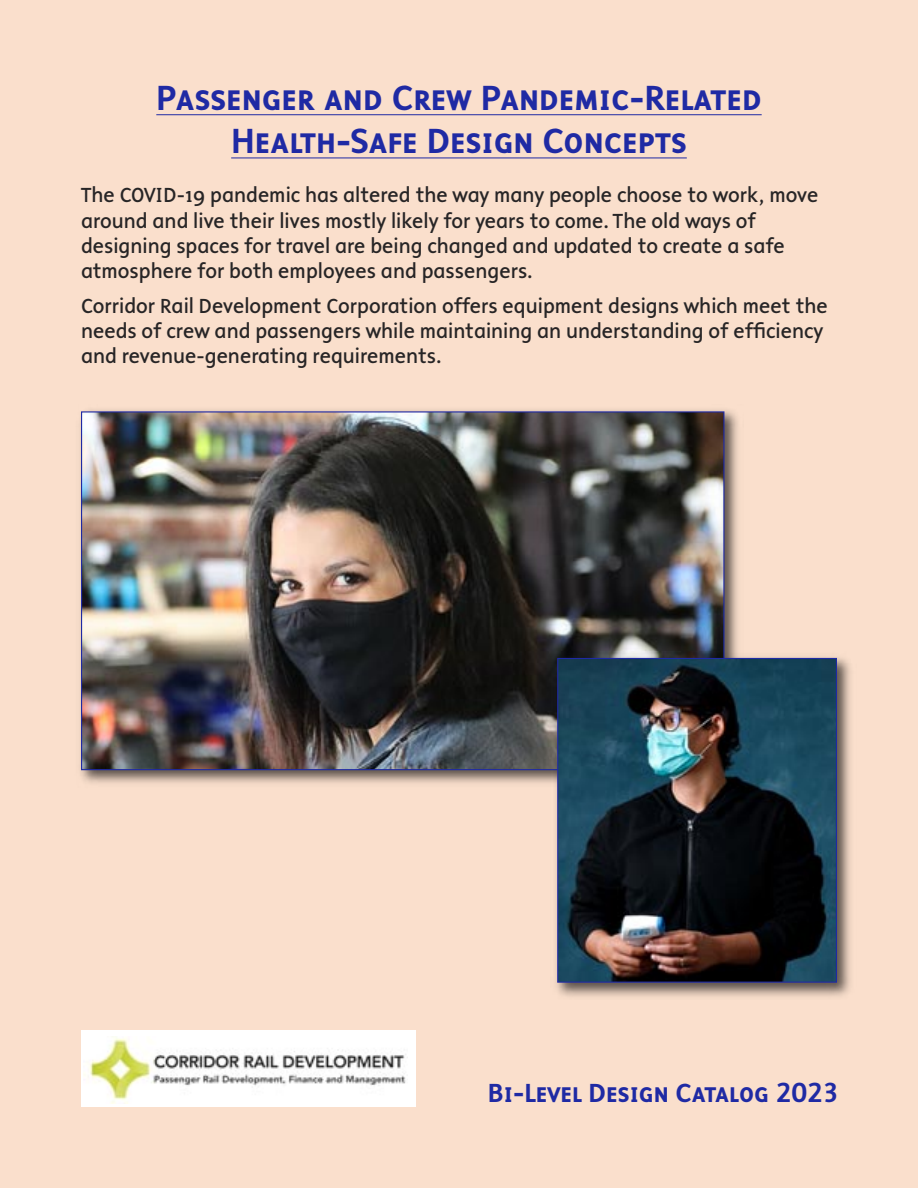
<style>
.page{position:relative;width:918px;height:1188px;background:#fadfcc}
.page>*{position:absolute;margin:0;border:0;box-sizing:border-box;transform-origin:0 0}
.t1{font:500 36px "Malcom Expert";color:#1f2aa4}
.t2{font:500 27px "Malcom Expert";color:#1f2aa4}
.t3{font:21px/25.2px "Malcom";color:#272526}
</style>
<div class="page">
<div style="left:81px;top:1030px;width:335px;height:77px;background:#fff"></div>
<img style="left:84px;top:1036px;width:324px;height:68px">
<hr style="left:156px;top:114px;width:606px;height:1px;background:#1f2aa4">
<hr style="left:231px;top:158px;width:456px;height:1px;background:#1f2aa4">
<img style="left:80px;top:409px;width:658px;height:375px">
<img style="left:83px;top:413px;width:639px;height:355px">
<img style="left:550px;top:651px;width:301px;height:346px">
<img style="left:559px;top:660px;width:276px;height:321px">
<div style="left:557px;top:658px;width:280px;height:325px;border:1px solid #1f2aa4"></div>
<p class="t1" style="left:156px;top:76px;width:607px">Passenger and Crew Pandemic-Related</p>
<p class="t1" style="left:231px;top:120px;width:457px">Health-Safe Design Concepts</p>
<p class="t3" style="left:81px;top:184px;width:739px">The COVID-19 pandemic has altered the way many people choose to work, move around and live their lives mostly likely for years to come. The old ways of designing spaces for travel are being changed and updated to create a safe atmosphere for both employees and passengers.</p>
<p class="t3" style="left:81px;top:295px;width:748px">Corridor Rail Development Corporation offers equipment designs which meet the needs of crew and passengers while maintaining an understanding of efficiency and revenue-generating requirements.</p>
<p class="t2" style="left:488px;top:1077px;width:352px">Bi-Level Design Catalog 2023</p>
</div>
